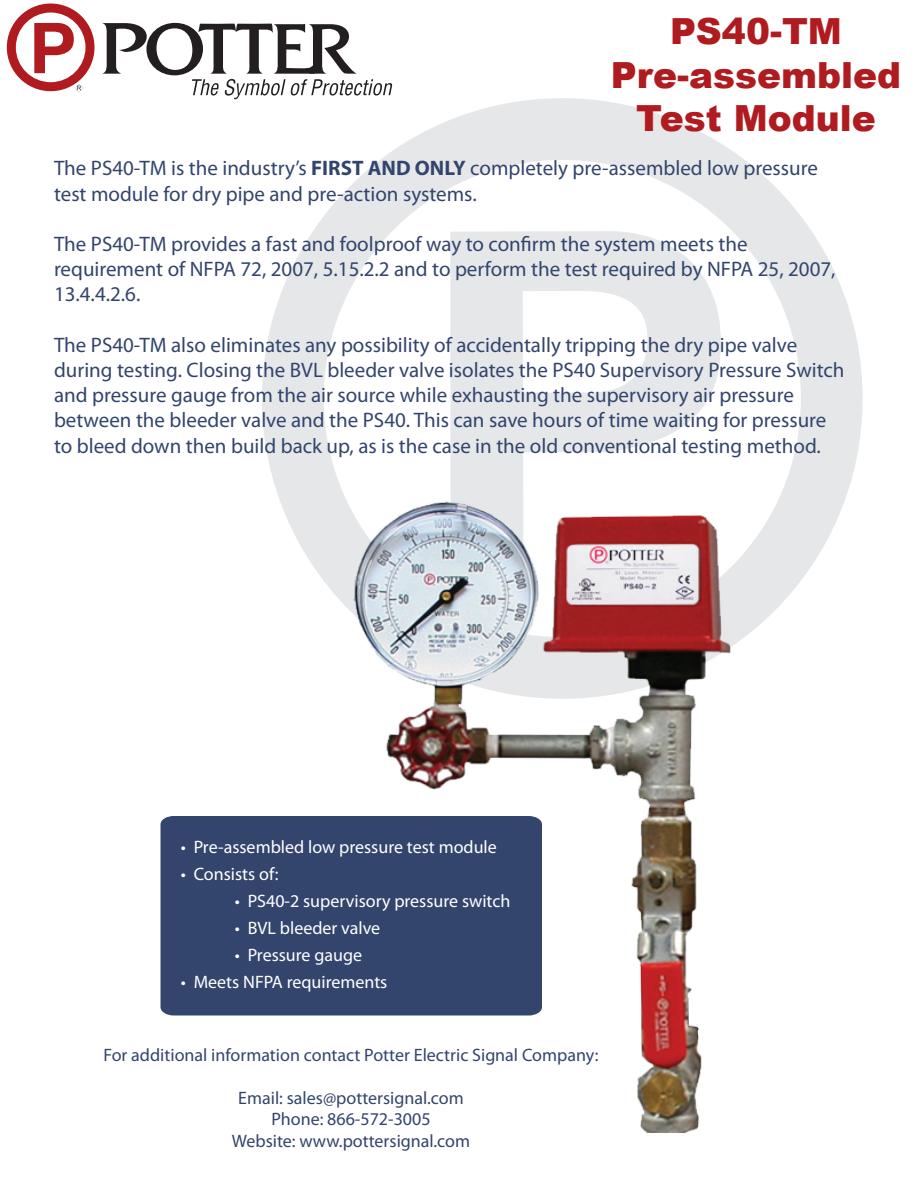
<style>
.page{position:relative;width:918px;height:1188px;background:#fff}
.page>*{position:absolute;margin:0;border:0;box-sizing:border-box;transform-origin:0 0}
.t1{font:900 36px/43.2px "Arial";color:#b01b1f;text-align:center}
.t2{font:21px/25.2px "Myriad Pro";color:#33456d}
.t3{font:18px/21.6px "Myriad Pro";color:#33456d;text-align:center}
.t4{font:18px "Myriad Pro";color:#fff}
.s1{font-weight:700}
</style>
<div class="page">
<svg style="left:262px;top:98px;width:601px;height:475px"></svg>
<svg style="left:450px;top:231px;width:271px;height:241px;fill:#e6e7e9"></svg>
<svg style="left:7px;top:4px;width:88px;height:87px"></svg>
<svg style="left:103px;top:23px;width:289px;height:76px"></svg>
<div style="left:161px;top:816px;width:157px;height:200px;background:#33456d"></div>
<img style="left:318px;top:472px;width:521px;height:661px">
<h1 class="t1" style="left:611px;top:9px;width:292px">PS40-TM<br>Pre-assembled<br>Test Module</h1>
<p class="t2" style="left:54px;top:155px;width:766px">The PS40-TM is the industry’s <span class="s1">FIRST AND ONLY</span> completely pre-assembled low pressure test module for dry pipe and pre-action systems.</p>
<p class="t2" style="left:54px;top:231px;width:783px">The PS40-TM provides a fast and foolproof way to confirm the system meets the requirement of NFPA 72, 2007, 5.15.2.2 and to perform the test required by NFPA 25, 2007,<br>13.4.4.2.6.</p>
<p class="t2" style="left:54px;top:332px;width:792px">The PS40-TM also eliminates any possibility of accidentally tripping the dry pipe valve during testing. Closing the BVL bleeder valve isolates the PS40 Supervisory Pressure Switch and pressure gauge from the air source while exhausting the supervisory air pressure between the bleeder valve and the PS40. This can save hours of time waiting for pressure to bleed down then build back up, as is the case in the old conventional testing method.</p>
<p class="t4" style="left:181px;top:836px;width:317px">• Pre-assembled low pressure test module</p>
<p class="t4" style="left:181px;top:863px;width:99px">• Consists of:</p>
<p class="t4" style="left:235px;top:890px;width:277px">• PS40-2 supervisory pressure switch</p>
<p class="t4" style="left:235px;top:917px;width:147px">• BVL bleeder valve</p>
<p class="t4" style="left:235px;top:944px;width:129px">• Pressure gauge</p>
<p class="t4" style="left:181px;top:971px;width:208px">• Meets NFPA requirements</p>
<p class="t3" style="left:104px;top:1043px;width:496px">For additional information contact Potter Electric Signal Company:</p>
<p class="t3" style="left:232px;top:1087px;width:240px">Email: sales@pottersignal.com<br>Phone: 866-572-3005<br>Website: www.pottersignal.com</p>
</div>
